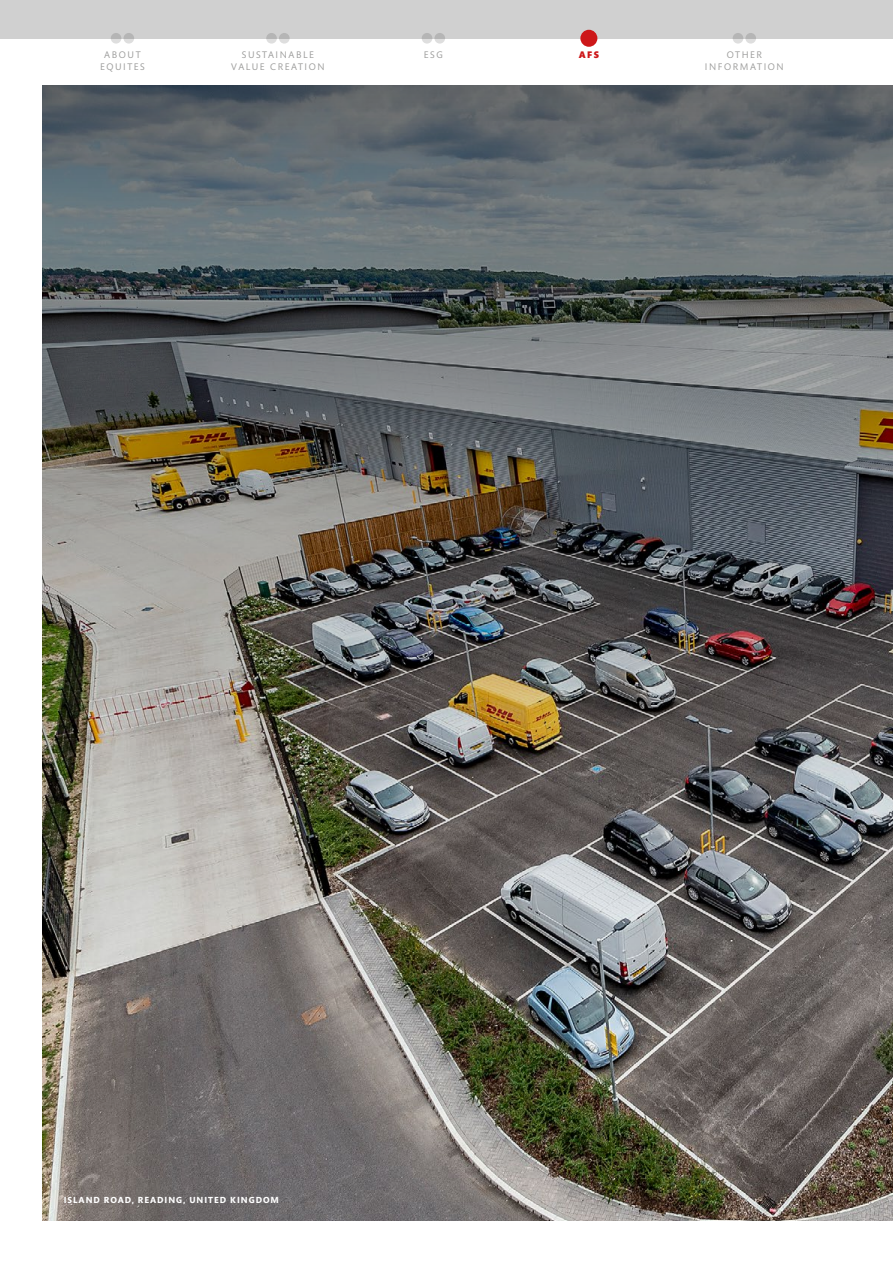
<style>
.page{position:relative;width:893px;height:1263px;background:#fff}
.page>*{position:absolute;margin:0;border:0;box-sizing:border-box;transform-origin:0 0}
.t1{font:9.75px/12px "Mundo Sans Pro";letter-spacing:.16em;color:#9d9d9c;text-align:center}
.t2{font:900 9.75px "Mundo Sans Pro";color:#cd1719}
.t3{font:700 9px "Mundo Sans Pro";letter-spacing:.11em;color:#fff}
</style>
<div class="page">
<img style="left:43px;top:85px;width:850px;height:1135px">
<div style="left:0;top:0;width:893px;height:38px;background:#d0d0d0"></div>
<svg style="left:111px;top:33px;width:10px;height:11px"></svg>
<svg style="left:124px;top:33px;width:10px;height:11px"></svg>
<svg style="left:422px;top:33px;width:10px;height:11px"></svg>
<svg style="left:434px;top:33px;width:11px;height:11px"></svg>
<svg style="left:266px;top:33px;width:11px;height:11px"></svg>
<svg style="left:279px;top:33px;width:11px;height:11px"></svg>
<div style="left:580px;top:30px;width:17px;height:17px;background:#cd1719;border-radius:50%"></div>
<svg style="left:733px;top:33px;width:10px;height:11px"></svg>
<svg style="left:745px;top:33px;width:11px;height:11px"></svg>
<p class="t1" style="left:100px;top:49px;width:46px">ABOUT<br>EQUITES</p>
<p class="t1" style="left:242px;top:49px;width:74px">SUSTAINABLE</p>
<p class="t1" style="left:424px;top:49px;width:20px">ESG</p>
<p class="t1" style="left:231px;top:61px;width:95px">VALUE CREATION</p>
<p class="t2" style="left:579px;top:49px;width:22px">AFS</p>
<p class="t1" style="left:705px;top:49px;width:80px">OTHER<br>INFORMATION</p>
<p class="t3" style="left:64px;top:1194px;width:217px">ISLAND ROAD, READING, UNITED KINGDOM</p>
</div>
